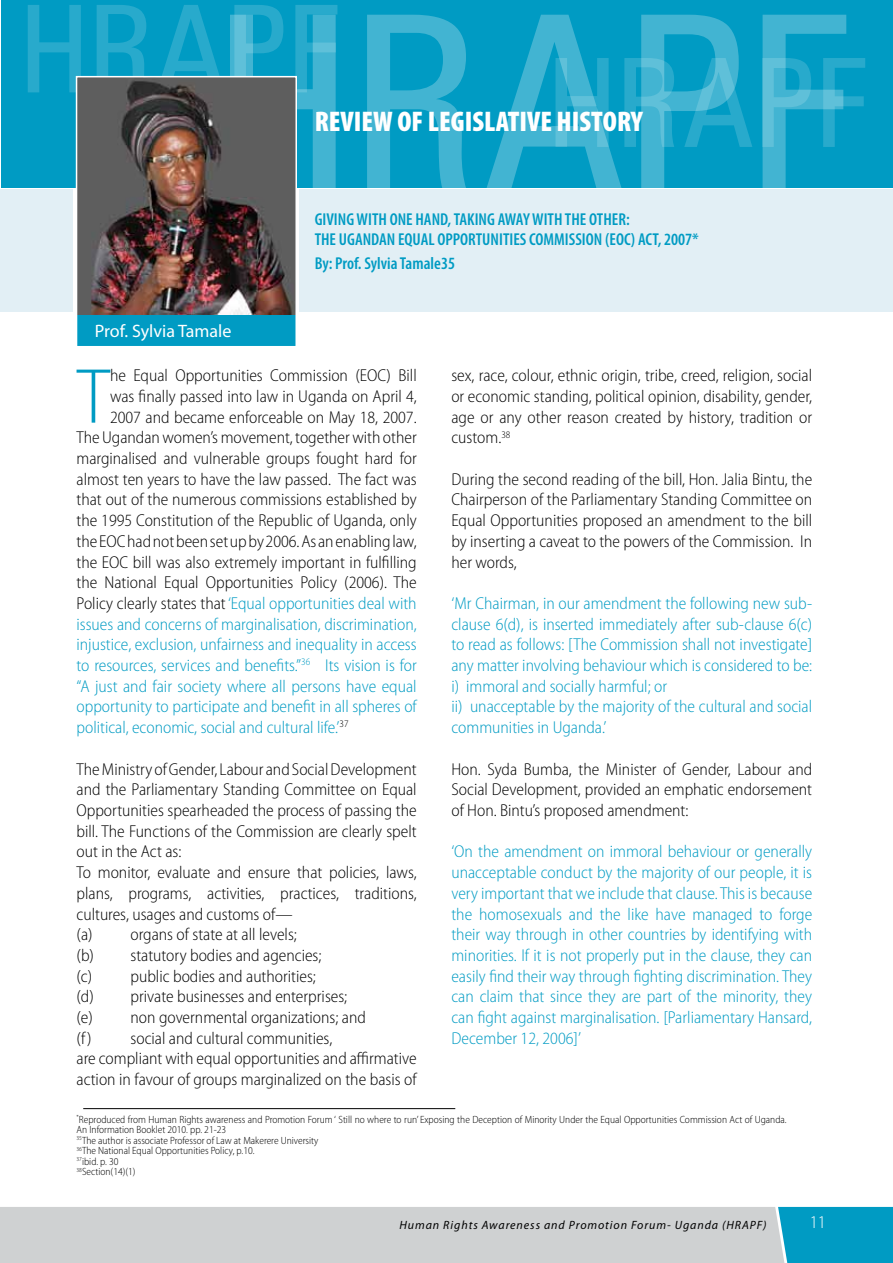
<style>
.page{position:relative;width:893px;height:1263px;background:#fff}
.page>*{position:absolute;margin:0;border:0;box-sizing:border-box;transform-origin:0 0}
.t1{font:300 semi-condensed 78.6px "Myriad Pro";color:#009bc3}
.t2{font:900 condensed 28.5px "Myriad Pro";color:#fff}
.t3{font:18px "Myriad Pro";color:#fff}
.t4{font:300 semi-condensed 18px "Myriad Pro";color:#fff}
.t5{font:300 semi-condensed 17.25px/20.7px "Myriad Pro";color:#000;text-align:justify}
.t6{font:300 semi-condensed 17.25px/20.7px "Myriad Pro";color:#009bc3}
.t7{font:600 condensed 17.25px/20.7px "Myriad Pro";color:#009bc3}
.t8{font:italic 12px "Myriad Pro";letter-spacing:.075em;color:#000}
.t9{font:300 semi-condensed 10.5px/10.5px "Myriad Pro";color:#000}
.s1{color:#000}
</style>
<div class="page">
<svg style="left:0;top:1207px;width:893px;height:56px;background:#b5cad0"></svg>
<div style="left:1px;top:0;width:892px;height:187px;background:#009bc3"></div>
<svg style="left:28px;top:5px;width:309px;height:87px"></svg>
<svg style="left:846px;top:58px;width:19px;height:49px"></svg>
<svg style="left:230px;top:15px;width:616px;height:173px"></svg>
<div style="left:300px;top:189px;width:593px;height:122px;background:#e2eff5"></div>
<div style="left:0;top:189px;width:72px;height:122px;background:#e2eff5"></div>
<hr style="left:83px;top:1108px;width:372px;height:1px;background:#000">
<div style="left:77px;top:77px;width:219px;height:270px;background:#009bc3"></div>
<img style="left:79px;top:79px;width:215px;height:235px">
<div style="left:76px;top:76px;width:221px;height:271px;border:2px solid #fff"></div>
<h2 class="t2" style="left:315px;top:105px;width:330px">REVIEW OF LEGISLATIVE HISTORY</h2>
<p class="t3" style="left:95px;top:319px;width:138px">Prof. Sylvia Tamale</p>
<p class="t7" style="left:315px;top:209px;width:386px">GIVING WITH ONE HAND, TAKING AWAY WITH THE OTHER:<br>THE UGANDAN EQUAL OPPORTUNITIES COMMISSION (EOC) ACT, 2007*</p>
<p class="t7" style="left:315px;top:253px;width:142px">By: Prof. Sylvia Tamale35</p>
<h1 class="t1" style="left:77px;top:354px;width:35px">T</h1>
<p class="t5" style="left:110px;top:365px;width:308px">he Equal Opportunities Commission (EOC) Bill</p>
<p class="t5" style="left:451px;top:365px;width:362px">sex, race, colour, ethnic origin, tribe, creed, religion, social or economic standing, political opinion, disability, gender, age or any other reason created by history, tradition or custom.<sup>38</sup></p>
<p class="t5" style="left:451px;top:469px;width:362px">During the second reading of the bill, Hon. Jalia Bintu, the Chairperson of the Parliamentary Standing Committee on Equal Opportunities proposed an amendment to the bill by inserting a caveat to the powers of the Commission. In her words,</p>
<p class="t6" style="left:451px;top:593px;width:362px">‘Mr Chairman, in our amendment the following new sub&shy;clause 6(d), is inserted immediately after sub-clause 6(c) to read as follows: [The Commission shall not investigate] any matter involving behaviour which is considered to be: i) immoral and socially harmful; or<br>ii) unacceptable by the majority of the cultural and social communities in Uganda.’</p>
<p class="t5" style="left:451px;top:759px;width:362px">Hon. Syda Bumba, the Minister of Gender, Labour and Social Development, provided an emphatic endorsement of Hon. Bintu’s proposed amendment:</p>
<p class="t6" style="left:451px;top:842px;width:362px;text-align:justify">‘On the amendment on immoral behaviour or generally unacceptable conduct by the majority of our people, it is very important that we include that clause. This is because the homosexuals and the like have managed to forge their way through in other countries by identifying with minorities. If it is not properly put in the clause, they can easily find their way through fighting discrimination. They can claim that since they are part of the minority, they can fight against marginalisation. [Parliamentary Hansard, December 12, 2006]’</p>
<p class="t5" style="left:110px;top:386px;width:308px">was finally passed into law in Uganda on April 4,</p>
<p class="t5" style="left:110px;top:407px;width:308px">2007 and became enforceable on May 18, 2007.</p>
<p class="t5" style="left:77px;top:428px;width:342px">The Ugandan women’s movement, together with other</p>
<p class="t5" style="left:77px;top:448px;width:342px">marginalised and vulnerable groups fought hard for</p>
<p class="t5" style="left:77px;top:469px;width:342px">almost ten years to have the law passed. The fact was</p>
<p class="t5" style="left:77px;top:490px;width:342px">that out of the numerous commissions established by</p>
<p class="t5" style="left:77px;top:510px;width:342px">the 1995 Constitution of the Republic of Uganda, only</p>
<p class="t5" style="left:77px;top:531px;width:342px">the EOC had not been set up by 2006. As an enabling law,</p>
<p class="t5" style="left:77px;top:552px;width:342px">the EOC bill was also extremely important in fulfilling</p>
<p class="t5" style="left:77px;top:572px;width:342px">the National Equal Opportunities Policy (2006). The</p>
<p class="t6" style="left:77px;top:593px;width:342px"><span class="s1">Policy clearly states that</span> ‘Equal opportunities deal with</p>
<p class="t6" style="left:77px;top:614px;width:342px">issues and concerns of marginalisation, discrimination,</p>
<p class="t6" style="left:77px;top:635px;width:342px">injustice, exclusion, unfairness and inequality in access</p>
<p class="t6" style="left:77px;top:655px;width:342px">to resources, services and benefits.”<sup>36</sup> Its vision is for</p>
<p class="t6" style="left:77px;top:676px;width:342px">“A just and fair society where all persons have equal</p>
<p class="t6" style="left:77px;top:697px;width:342px">opportunity to participate and benefit in all spheres of</p>
<p class="t6" style="left:77px;top:717px;width:274px">political, economic, social and cultural life.’<sup>37</sup></p>
<p class="t5" style="left:77px;top:759px;width:342px;text-align:left">The Ministry of Gender, Labour and Social Development and the Parliamentary Standing Committee on Equal Opportunities spearheaded the process of passing the bill. The Functions of the Commission are clearly spelt out in the Act as:<br>To monitor, evaluate and ensure that policies, laws, plans, programs, activities, practices, traditions, cultures, usages and customs of—<br>(a) organs of state at all levels;<br>(b) statutory bodies and agencies;<br>(c) public bodies and authorities;<br>(d) private businesses and enterprises;<br>(e) non governmental organizations; and<br>(f) social and cultural communities,<br>are compliant with equal opportunities and affirmative action in favour of groups marginalized on the basis of</p>
<p class="t9" style="left:77px;top:1114px;width:712px"><sup>*</sup>Reproduced from Human Rights awareness and Promotion Forum ‘ Still no where to run’ Exposing the Deception of Minority Under the Equal Opportunities Commission Act of Uganda.<br>An Information Booklet 2010. pp. 21-23<br><sup>35</sup>The author is associate Professor of Law at Makerere University<br><sup>36</sup>The National Equal Opportunities Policy, p.10.<br><sup>37</sup>ibid. p. 30<br><sup>38</sup>Section(14)(1)</p>
<p class="t8" style="left:399px;top:1218px;width:369px">Human Rights Awareness and Promotion Forum- Uganda (HRAPF)</p>
<p class="t4" style="left:810px;top:1212px;width:18px">11</p>
</div>
